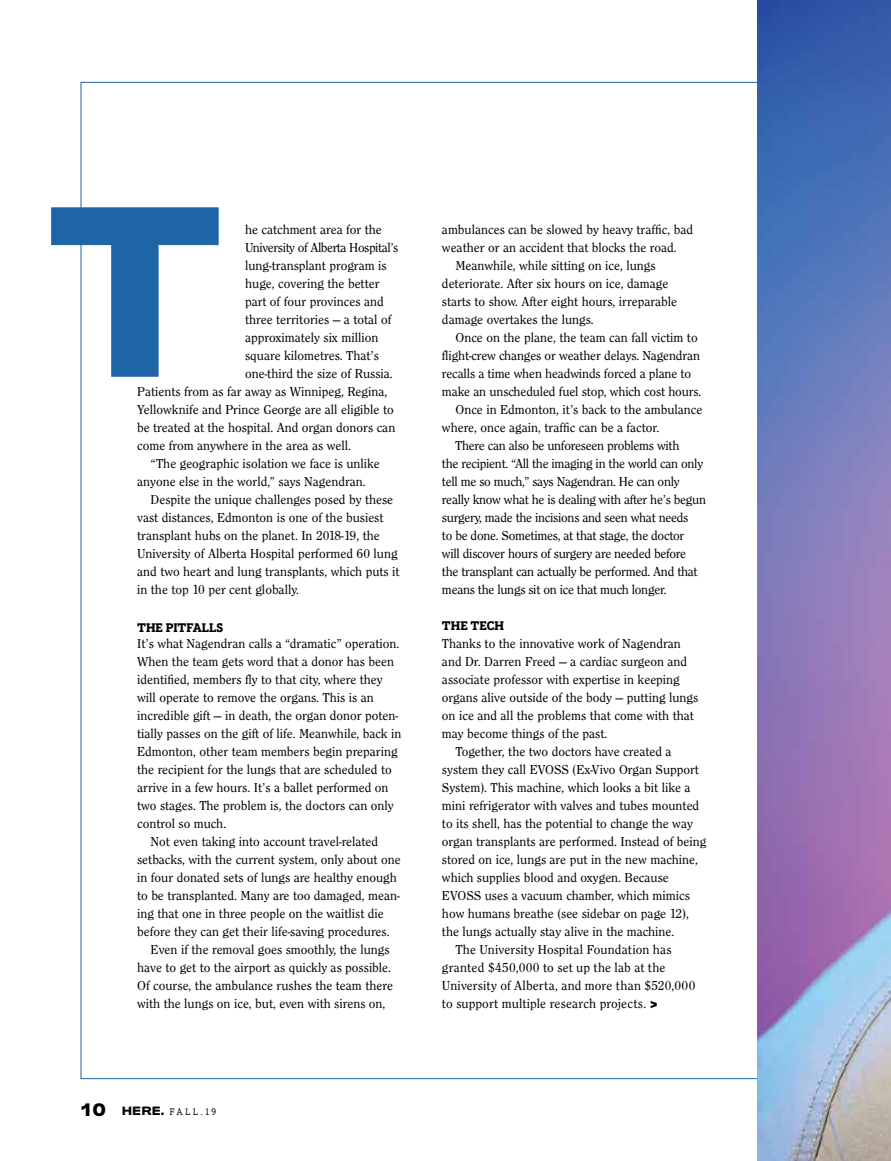
<style>
.page{position:relative;width:891px;height:1161px;background:#fff}
.page>*{position:absolute;margin:0;border:0;box-sizing:border-box;transform-origin:0 0}
.t1{font:900 expanded 242.1px "Burt";color:#1d65a7}
.t2{font:900 expanded 18px "Burt";color:#000}
.t3{font:13.5px/18px "Clearface";color:#000}
.t4{font:13.5px/18px "Clearface";letter-spacing:-.02em;color:#000}
.t5{font:13.5px "Clearface";letter-spacing:-.03em;color:#000}
.t6{font:800 12px "Brava Slab";color:#000}
.t7{font:9px "Brava Slab";letter-spacing:.25em;color:#000}
.s1{font-family:"Burt";font-weight:900;font-stretch:expanded;font-size:12px}
.s2{font-family:"Burt";font-weight:900}
</style>
<div class="page">
<img style="left:757px;top:0;width:134px;height:1161px">
<h1 class="t1" style="left:43px;top:117px;width:186px">T</h1>
<p class="t3" style="left:245px;top:222px;width:138px">he catchment area for the</p>
<p class="t5" style="left:245px;top:238px;width:155px">University of Alberta Hospital’s</p>
<p class="t3" style="left:245px;top:258px;width:143px">lung-transplant program is</p>
<p class="t3" style="left:245px;top:276px;width:136px">huge, covering the better</p>
<p class="t3" style="left:245px;top:294px;width:140px">part of four provinces and</p>
<p class="t3" style="left:245px;top:312px;width:148px">three territories — a total of</p>
<p class="t3" style="left:245px;top:330px;width:135px">approximately six million</p>
<p class="t3" style="left:245px;top:348px;width:135px">square kilometres. That’s</p>
<p class="t3" style="left:245px;top:366px;width:149px">one-third the size of Russia.</p>
<p class="t3" style="left:137px;top:384px;width:252px">Patients from as far away as Winnipeg, Regina,</p>
<p class="t3" style="left:137px;top:402px;width:258px">Yellowknife and Prince George are all eligible to</p>
<p class="t3" style="left:137px;top:420px;width:260px">be treated at the hospital. And organ donors can</p>
<p class="t3" style="left:137px;top:438px;width:215px">come from anywhere in the area as well.</p>
<p class="t3" style="left:151px;top:456px;width:231px">“The geographic isolation we face is unlike</p>
<p class="t3" style="left:137px;top:474px;width:230px">anyone else in the world,” says Nagendran.</p>
<p class="t3" style="left:151px;top:492px;width:244px">Despite the unique challenges posed by these</p>
<p class="t3" style="left:137px;top:510px;width:248px">vast distances, Edmonton is one of the busiest</p>
<p class="t3" style="left:137px;top:528px;width:244px">transplant hubs on the planet. In 2018-19, the</p>
<p class="t3" style="left:137px;top:546px;width:262px">University of Alberta Hospital performed 60 lung</p>
<p class="t3" style="left:137px;top:564px;width:264px">and two heart and lung transplants, which puts it</p>
<p class="t3" style="left:137px;top:582px;width:163px">in the top 10 per cent globally.</p>
<p class="t6" style="left:137px;top:619px;width:88px">THE PITFALLS</p>
<p class="t3" style="left:137px;top:636px;width:266px">It’s what Nagendran calls a “dramatic” operation.<br>When the team gets word that a donor has been identified, members fly to that city, where they will operate to remove the organs. This is an incredible gift — in death, the organ donor poten&shy;tially passes on the gift of life. Meanwhile, back in Edmonton, other team members begin preparing the recipient for the lungs that are scheduled to arrive in a few hours. It’s a ballet performed on two stages. The problem is, the doctors can only control so much.</p>
<p class="t3" style="left:137px;top:834px;width:265px;text-indent:14px">●Not even taking into account travel-related setbacks, with the current system, only about one in four donated sets of lungs are healthy enough to be transplanted. Many are too damaged, mean&shy;ing that one in three people on the waitlist die before they can get their life-saving procedures.</p>
<p class="t3" style="left:137px;top:942px;width:257px;text-indent:14px">●Even if the removal goes smoothly, the lungs have to get to the airport as quickly as possible.<br>Of course, the ambulance rushes the team there with the lungs on ice, but, even with sirens on,</p>
<h2 class="t2" style="left:81px;top:1097px;width:27px">10</h2>
<p class="t7" style="left:122px;top:1106px;width:96px"><span class="s1">HERE.</span> FALL.19</p>
<p class="t3" style="left:442px;top:222px;width:253px">ambulances can be slowed by heavy traffic, bad weather or an accident that blocks the road.</p>
<p class="t3" style="left:442px;top:258px;width:237px;text-indent:14px">●Meanwhile, while sitting on ice, lungs deteriorate. After six hours on ice, damage starts to show. After eight hours, irreparable damage overtakes the lungs.</p>
<p class="t3" style="left:442px;top:330px;width:261px;text-indent:14px">●Once on the plane, the team can fall victim to flight-crew changes or weather delays. Nagendran recalls a time when headwinds forced a plane to make an unscheduled fuel stop, which cost hours.</p>
<p class="t3" style="left:442px;top:401px;width:262px;text-indent:14px">●Once in Edmonton, it’s back to the ambulance where, once again, traffic can be a factor.</p>
<p class="t4" style="left:442px;top:437px;width:266px;text-indent:13px">●There can also be unforeseen problems with<br>the recipient. “All the imaging in the world can only tell me so much,” says Nagendran. He can only really know what he is dealing with after he’s begun surgery, made the incisions and seen what needs<br>to be done. Sometimes, at that stage, the doctor<br>will discover hours of surgery are needed before the transplant can actually be performed. And that means the lungs sit on ice that much longer.</p>
<p class="t6" style="left:442px;top:617px;width:64px">THE TECH</p>
<p class="t3" style="left:442px;top:636px;width:240px">Thanks to the innovative work of Nagendran</p>
<p class="t3" style="left:442px;top:654px;width:247px">and Dr. Darren Freed — a cardiac surgeon and</p>
<p class="t3" style="left:442px;top:672px;width:239px">associate professor with expertise in keeping</p>
<p class="t3" style="left:442px;top:690px;width:258px">organs alive outside of the body — putting lungs</p>
<p class="t3" style="left:442px;top:708px;width:253px">on ice and all the problems that come with that</p>
<p class="t3" style="left:442px;top:726px;width:167px">may become things of the past.</p>
<p class="t3" style="left:455px;top:744px;width:218px">Together, the two doctors have created a</p>
<p class="t3" style="left:442px;top:762px;width:258px">system they call EVOSS (Ex-Vivo Organ Support</p>
<p class="t3" style="left:442px;top:780px;width:250px">System). This machine, which looks a bit like a</p>
<p class="t3" style="left:442px;top:798px;width:259px">mini refrigerator with valves and tubes mounted</p>
<p class="t3" style="left:442px;top:816px;width:252px">to its shell, has the potential to change the way</p>
<p class="t3" style="left:442px;top:834px;width:266px">organ transplants are performed. Instead of being</p>
<p class="t3" style="left:442px;top:852px;width:257px">stored on ice, lungs are put in the new machine,</p>
<p class="t3" style="left:442px;top:870px;width:228px">which supplies blood and oxygen. Because</p>
<p class="t3" style="left:442px;top:888px;width:249px">EVOSS uses a vacuum chamber, which mimics</p>
<p class="t3" style="left:442px;top:906px;width:248px">how humans breathe (see sidebar on page 12),</p>
<p class="t3" style="left:442px;top:924px;width:234px">the lungs actually stay alive in the machine.</p>
<p class="t3" style="left:455px;top:942px;width:218px">The University Hospital Foundation has</p>
<p class="t3" style="left:442px;top:960px;width:225px">granted $450,000 to set up the lab at the</p>
<p class="t3" style="left:442px;top:978px;width:255px">University of Alberta, and more than $520,000</p>
<p class="t3" style="left:442px;top:996px;width:217px">to support multiple research projects. <span class="s2">&gt;</span></p>
</div>
